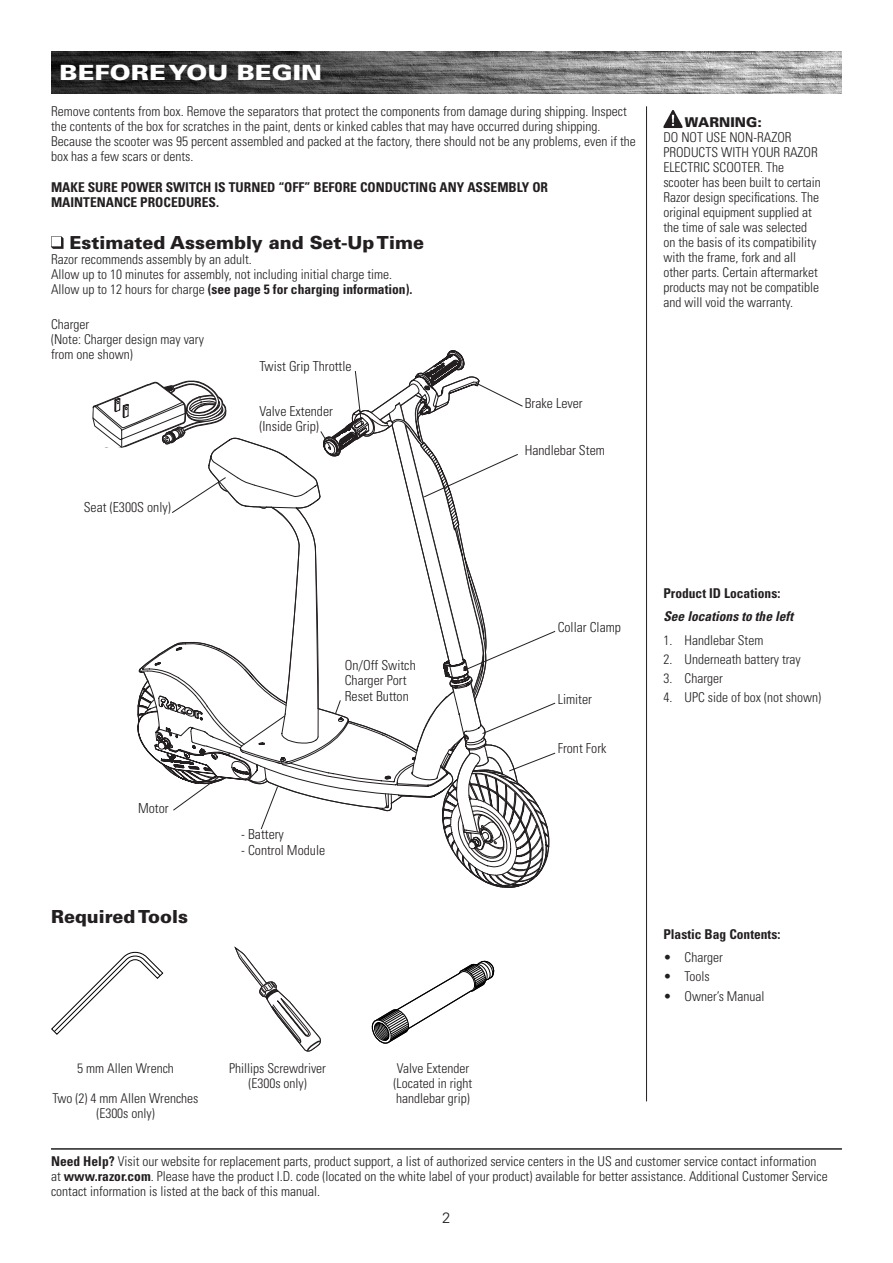
<style>
.page{position:relative;width:893px;height:1263px;background:#fff}
.page>*{position:absolute;margin:0;border:0;box-sizing:border-box;transform-origin:0 0}
.Headline{font:900 21px "Univers LT Std";color:#fff;scale:1.2 1}
.t1{font:900 18px "Univers LT Std";color:#231f20}
.t2{font:300 15px "Univers LT Std";color:#231f20}
.t3{font:300 condensed 13.8px "Univers LT Std";color:#231f20}
.t4{font:300 condensed 13.5px/15px "Univers LT Std";color:#231f20}
.Copy_Space_After{font:700 condensed 13.5px/15px "Univers LT Std";color:#231f20}
.Copy_Space_After-2{font:italic 700 condensed 13.5px "Univers LT Std";color:#231f20}
.s1{font-weight:300}
.s2{font-weight:900;font-stretch:normal}
.s3{font-weight:700}
</style>
<div class="page">
<img style="left:51px;top:51px;width:791px;height:43px">
<svg style="left:51px;top:952px;width:112px;height:83px"></svg>
<svg style="left:137px;top:350px;width:418px;height:538px"></svg>
<svg style="left:473px;top:757px;width:30px;height:17px"></svg>
<svg style="left:235px;top:948px;width:86px;height:104px"></svg>
<svg style="left:372px;top:961px;width:122px;height:83px"></svg>
<svg style="left:92px;top:380px;width:135px;height:67px"></svg>
<hr style="left:51px;top:1148px;width:791px;height:2px;background:#231f20">
<svg style="left:51px;top:236px;width:13px;height:13px"></svg>
<img style="left:663px;top:110px;width:19px;height:18px">
<hr style="left:646px;top:106px;width:1px;height:995px;background:#231f20">
<svg style="left:172px;top:477px;width:54px;height:36px"></svg>
<svg style="left:335px;top:700px;width:6px;height:14px"></svg>
<svg style="left:482px;top:703px;width:74px;height:31px"></svg>
<svg style="left:509px;top:753px;width:47px;height:18px"></svg>
<svg style="left:137px;top:706px;width:141px;height:123px"></svg>
<svg style="left:320px;top:351px;width:236px;height:341px"></svg>
<p class="Headline" style="left:60px;top:59px;width:220px">BEFORE YOU BEGIN</p>
<p class="t4" style="left:51px;top:104px;width:586px">Remove contents from box. Remove the separators that protect the components from damage during shipping. Inspect the contents of the box for scratches in the paint, dents or kinked cables that may have occurred during shipping.<br>Because the scooter was 95 percent assembled and packed at the factory, there should not be any problems, even if the box has a few scars or dents.</p>
<p class="Copy_Space_After" style="left:51px;top:179px;width:499px">MAKE SURE POWER SWITCH IS TURNED “OFF” BEFORE CONDUCTING ANY ASSEMBLY OR<br>MAINTENANCE PROCEDURES.</p>
<p class="t1" style="left:70px;top:231px;width:356px">Estimated Assembly and Set-Up Time</p>
<p class="t4" style="left:51px;top:252px;width:202px">Razor recommends assembly by an adult.</p>
<p class="t4" style="left:51px;top:267px;width:343px">Allow up to 10 minutes for assembly, not including initial charge time.</p>
<p class="Copy_Space_After" style="left:51px;top:281px;width:363px"><span class="s1">Allow up to 12 hours for charge</span> (see page 5 for charging information).</p>
<p class="t4" style="left:51px;top:316px;width:40px">Charger</p>
<p class="t4" style="left:51px;top:331px;width:154px">(Note: Charger design may vary from one shown)</p>
<p class="t3" style="left:84px;top:498px;width:89px">Seat (E300S only)</p>
<p class="t3" style="left:259px;top:358px;width:94px">Twist Grip Throttle</p>
<p class="t3" style="left:259px;top:403px;width:75px">Valve Extender</p>
<p class="t3" style="left:259px;top:418px;width:61px">(Inside Grip)</p>
<p class="t3" style="left:525px;top:395px;width:60px">Brake Lever</p>
<p class="t3" style="left:525px;top:441px;width:82px">Handlebar Stem</p>
<p class="t4" style="left:663px;top:114px;width:159px;text-indent:22px"><span class="s2">WARNING:<br></span>DO NOT USE NON-RAZOR<br>PRODUCTS WITH YOUR RAZOR<br>ELECTRIC SCOOTER. The scooter has been built to certain<br>Razor design specifications. The original equipment supplied at the time of sale was selected on the basis of its compatibility with the frame, fork and all other parts. Certain aftermarket products may not be compatible and will void the warranty.</p>
<p class="t3" style="left:138px;top:800px;width:32px">Motor</p>
<p class="t1" style="left:51px;top:905px;width:138px">Required Tools</p>
<p class="t3" style="left:345px;top:657px;width:73px">On/Off Switch</p>
<p class="t3" style="left:345px;top:672px;width:63px">Charger Port</p>
<p class="t3" style="left:345px;top:688px;width:66px">Reset Button</p>
<p class="t3" style="left:241px;top:826px;width:44px">- Battery</p>
<p class="t3" style="left:241px;top:842px;width:86px">- Control Module</p>
<p class="t4" style="left:77px;top:1061px;width:98px">5 mm Allen Wrench</p>
<p class="t4" style="left:53px;top:1091px;width:147px">Two (2) 4 mm Allen Wrenches</p>
<p class="t4" style="left:96px;top:1106px;width:60px">(E300s only)</p>
<p class="t4" style="left:229px;top:1061px;width:98px">Phillips Screwdriver</p>
<p class="t4" style="left:248px;top:1076px;width:60px">(E300s only)</p>
<p class="t4" style="left:397px;top:1061px;width:74px">Valve Extender</p>
<p class="t4" style="left:394px;top:1076px;width:80px">(Located in right handlebar grip)</p>
<p class="t3" style="left:558px;top:619px;width:65px">Collar Clamp</p>
<p class="t3" style="left:558px;top:691px;width:36px">Limiter</p>
<p class="t3" style="left:558px;top:740px;width:50px">Front Fork</p>
<p class="Copy_Space_After" style="left:663px;top:585px;width:118px">Product ID Locations:</p>
<p class="Copy_Space_After-2" style="left:663px;top:608px;width:131px">See locations to the left</p>
<p class="t4" style="left:663px;top:632px;width:101px">1. Handlebar Stem</p>
<p class="t4" style="left:663px;top:652px;width:139px">2. Underneath battery tray</p>
<p class="t4" style="left:663px;top:671px;width:61px">3. Charger</p>
<p class="t4" style="left:663px;top:690px;width:159px">4. UPC side of box (not shown)</p>
<p class="Copy_Space_After" style="left:663px;top:926px;width:119px">Plastic Bag Contents:</p>
<p class="t4" style="left:663px;top:950px;width:61px">• Charger</p>
<p class="t4" style="left:663px;top:969px;width:48px">• Tools</p>
<p class="t4" style="left:663px;top:988px;width:103px">• Owner’s Manual</p>
<p class="t4" style="left:51px;top:1154px;width:778px"><span class="s3">Need Help?</span> Visit our website for replacement parts, product support, a list of authorized service centers in the US and customer service contact information at <span class="s3">www.razor.com</span>. Please have the product I.D. code (located on the white label of your product) available for better assistance. Additional Customer Service contact information is listed at the back of this manual.</p>
<p class="t2" style="left:442px;top:1208px;width:10px">2</p>
</div>
